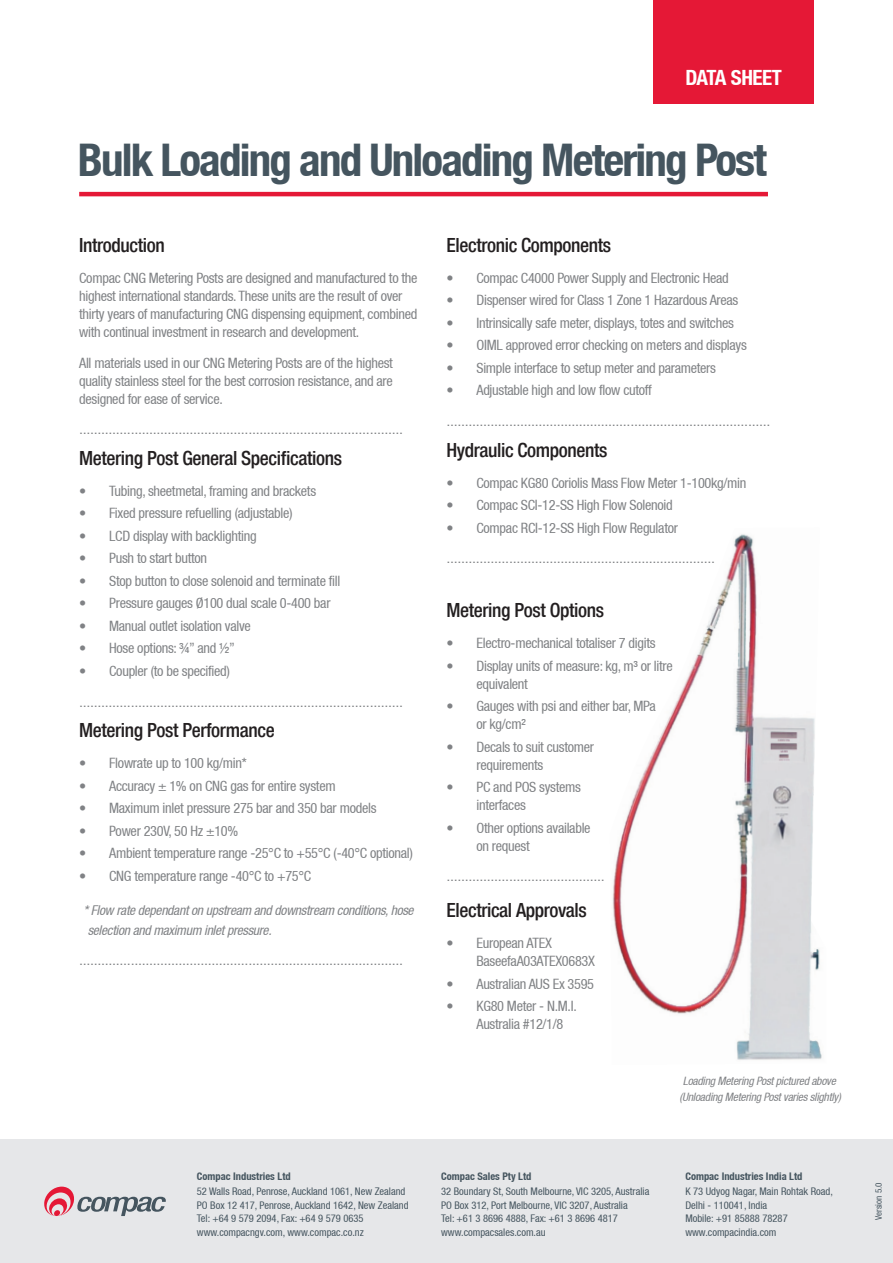
<style>
.page{position:relative;width:893px;height:1263px;background:#fff}
.page>*{position:absolute;margin:0;border:0;box-sizing:border-box;transform-origin:0 0}
.t1{font:700 condensed 45px "Helvetica Neue LT";letter-spacing:-.04em;color:#45555f}
.t2{font:700 condensed 21px "Helvetica Neue LT";letter-spacing:-.02em;color:#fff}
.t3{font:500 condensed 19.5px "Helvetica Neue LT";letter-spacing:-.02em;color:#231f20}
.t4{font:condensed 14.25px/18px "Helvetica Neue LT";letter-spacing:-.02em;color:#808285}
.t5{font:14.25px "Arial";color:#808285}
.t6{font:italic condensed 13.5px/19.5px "Helvetica Neue LT";letter-spacing:-.02em;color:#808285}
.t7{font:italic condensed 11.55px/16.5px "Helvetica Neue LT";letter-spacing:-.02em;color:#808285}
.t8{font:condensed 10.5px/13.5px "Helvetica Neue LT";color:#45555f}
.t9{font:700 condensed 10.5px "Helvetica Neue LT";color:#45555f}
.t10{font:condensed 9px "Helvetica Neue LT";color:#45555f}
</style>
<div class="page">
<hr style="left:79px;top:192px;width:689px;height:4px;background:#e51836">
<img style="left:612px;top:534px;width:210px;height:526px">
<div style="left:0;top:1140px;width:893px;height:123px;background:#e6e7e9"></div>
<div style="left:653px;top:0;width:161px;height:103px;background:#e51836"></div>
<svg style="left:44px;top:1186px;width:122px;height:30px"></svg>
<h2 class="t2" style="left:685px;top:65px;width:98px">DATA SHEET</h2>
<h1 class="t1" style="left:78px;top:133px;width:690px">Bulk Loading and Unloading Metering Post</h1>
<h3 class="t3" style="left:79px;top:233px;width:87px">Introduction</h3>
<p class="t4" style="left:79px;top:269px;width:340px">Compac CNG Metering Posts are designed and manufactured to the highest international standards. These units are the result of over thirty years of manufacturing CNG dispensing equipment, combined with continual investment in research and development.</p>
<p class="t4" style="left:79px;top:353px;width:315px;text-align:justify">All materials used in our CNG Metering Posts are of the highest quality stainless steel for the best corrosion resistance, and are designed for ease of service.</p>
<p class="t5" style="left:79px;top:420px;width:325px">........................................................................................</p>
<h3 class="t3" style="left:79px;top:446px;width:264px">Metering Post General Specifications</h3>
<p class="t4" style="left:79px;top:482px;width:238px">• Tubing, sheetmetal, framing and brackets</p>
<p class="t4" style="left:79px;top:504px;width:215px">• Fixed pressure refuelling (adjustable)</p>
<p class="t4" style="left:79px;top:527px;width:179px">• LCD display with backlighting</p>
<p class="t4" style="left:79px;top:549px;width:129px">• Push to start button</p>
<p class="t4" style="left:79px;top:572px;width:263px">• Stop button to close solenoid and terminate fill</p>
<p class="t4" style="left:79px;top:594px;width:253px">• Pressure gauges Ø100 dual scale 0-400 bar</p>
<p class="t4" style="left:79px;top:617px;width:173px">• Manual outlet isolation valve</p>
<p class="t4" style="left:79px;top:639px;width:157px">• Hose options: ¾” and ½”</p>
<p class="t4" style="left:79px;top:662px;width:152px">• Coupler (to be specified)</p>
<p class="t5" style="left:79px;top:692px;width:325px">........................................................................................</p>
<h3 class="t3" style="left:79px;top:719px;width:197px">Metering Post Performance</h3>
<p class="t4" style="left:79px;top:754px;width:169px">• Flowrate up to 100 kg/min*</p>
<p class="t4" style="left:79px;top:776px;width:258px">• Accuracy ± 1% on CNG gas for entire system</p>
<p class="t4" style="left:79px;top:799px;width:299px">• Maximum inlet pressure 275 bar and 350 bar models</p>
<p class="t4" style="left:79px;top:821px;width:161px">• Power 230V, 50 Hz ±10%</p>
<p class="t4" style="left:79px;top:844px;width:335px">• Ambient temperature range -25°C to +55°C (-40°C optional)</p>
<p class="t4" style="left:79px;top:866px;width:234px">• CNG temperature range -40°C to +75°C</p>
<p class="t6" style="left:88px;top:900px;width:327px;text-indent:-4px">* Flow rate dependant on upstream and downstream conditions, hose selection and maximum inlet pressure.</p>
<p class="t5" style="left:79px;top:951px;width:325px">........................................................................................</p>
<h3 class="t3" style="left:446px;top:233px;width:166px">Electronic Components</h3>
<p class="t4" style="left:446px;top:269px;width:284px">• Compac C4000 Power Supply and Electronic Head</p>
<p class="t4" style="left:446px;top:291px;width:293px">• Dispenser wired for Class 1 Zone 1 Hazardous Areas</p>
<p class="t4" style="left:446px;top:314px;width:289px">• Intrinsically safe meter, displays, totes and switches</p>
<p class="t4" style="left:446px;top:336px;width:302px">• OIML approved error checking on meters and displays</p>
<p class="t4" style="left:446px;top:359px;width:271px">• Simple interface to setup meter and parameters</p>
<p class="t4" style="left:446px;top:381px;width:207px">• Adjustable high and low flow cutoff</p>
<p class="t5" style="left:446px;top:412px;width:325px">........................................................................................</p>
<h3 class="t3" style="left:446px;top:438px;width:163px">Hydraulic Components</h3>
<p class="t4" style="left:446px;top:473px;width:301px">• Compac KG80 Coriolis Mass Flow Meter 1-100kg/min</p>
<p class="t4" style="left:446px;top:496px;width:228px">• Compac SCI-12-SS High Flow Solenoid</p>
<p class="t4" style="left:446px;top:518px;width:233px">• Compac RCI-12-SS High Flow Regulator</p>
<p class="t5" style="left:446px;top:549px;width:270px">.........................................................................</p>
<h3 class="t3" style="left:446px;top:599px;width:159px">Metering Post Options</h3>
<p class="t4" style="left:446px;top:634px;width:211px">• Electro-mechanical totaliser 7 digits</p>
<p class="t4" style="left:476px;top:656px;width:198px;text-indent:-30px">• Display units of measure: kg, m³ or litre equivalent</p>
<p class="t4" style="left:476px;top:697px;width:181px;text-indent:-30px">• Gauges with psi and either bar, MPa or kg/cm²</p>
<p class="t4" style="left:476px;top:737px;width:119px;text-indent:-30px">• Decals to suit customer requirements</p>
<p class="t4" style="left:476px;top:778px;width:106px;text-indent:-30px">• PC and POS systems interfaces</p>
<p class="t4" style="left:476px;top:818px;width:116px;text-indent:-30px">• Other options available on request</p>
<p class="t5" style="left:446px;top:867px;width:160px">...........................................</p>
<h3 class="t3" style="left:446px;top:899px;width:142px">Electrical Approvals</h3>
<p class="t4" style="left:476px;top:934px;width:120px;text-indent:-30px">• European ATEX<br>BaseefaA03ATEX0683X</p>
<p class="t4" style="left:446px;top:974px;width:149px">• Australian AUS Ex 3595</p>
<p class="t4" style="left:476px;top:997px;width:102px;text-indent:-30px">• KG80 Meter - N.M.I.<br>Australia #12/1/8</p>
<p class="t7" style="left:679px;top:1072px;width:163px">Loading Metering Post pictured above (Unloading Metering Post varies slightly)</p>
<p class="t9" style="left:197px;top:1169px;width:95px">Compac Industries Ltd</p>
<p class="t8" style="left:197px;top:1184px;width:213px">52 Walls Road, Penrose, Auckland 1061, New Zealand PO Box 12 417, Penrose, Auckland 1642, New Zealand Tel: +64 9 579 2094, Fax: +64 9 579 0635 www.compacngv.com, www.compac.co.nz</p>
<p class="t9" style="left:441px;top:1169px;width:92px">Compac Sales Pty Ltd</p>
<p class="t8" style="left:441px;top:1184px;width:210px">32 Boundary St, South Melbourne, VIC 3205, Australia PO Box 312, Port Melbourne, VIC 3207, Australia<br>Tel: +61 3 8696 4888, Fax: +61 3 8696 4817 www.compacsales.com.au</p>
<p class="t9" style="left:685px;top:1169px;width:119px">Compac Industries India Ltd</p>
<p class="t8" style="left:685px;top:1184px;width:149px">K 73 Udyog Nagar, Main Rohtak Road,<br>Delhi - 110041, India<br>Mobile: +91 85888 78287 www.compacindia.com</p>
<p class="t10" style="left:873px;top:1220px;width:39px;rotate:-90deg">Version 5.0</p>
</div>
